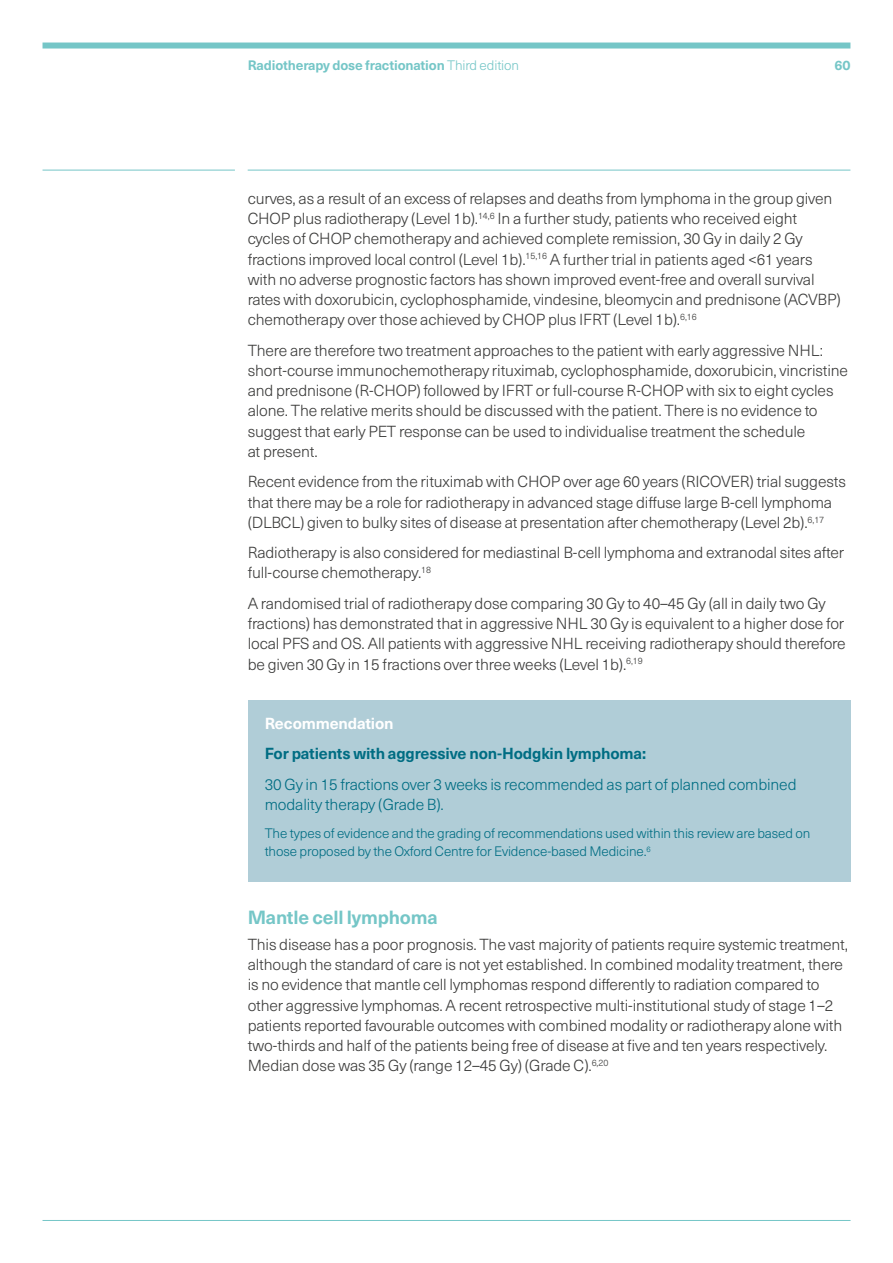
<style>
.page{position:relative;width:893px;height:1263px;background:#fff}
.page>*{position:absolute;margin:0;border:0;box-sizing:border-box;transform-origin:0 0}
.t1{font:700 18.75px "Neue Haas Unica Pro";letter-spacing:-.01em;color:#75c6c7}
.t2{font:300 15.75px/20.2px "Neue Haas Unica Pro";letter-spacing:-.01em;color:#3c3c3b}
.t3{font:300 15.75px/20.2px "Neue Haas Unica Pro";letter-spacing:-.01em;color:#006d83}
.t4{font:700 15.75px "Neue Haas Unica Pro";letter-spacing:-.01em;color:#006d83}
.t5{font:700 15.75px "Neue Haas Unica Pro";letter-spacing:-.01em;color:#fff}
.t6{font:300 13.5px/18px "Neue Haas Unica Pro";letter-spacing:-.01em;color:#006d83}
.t7{font:700 13.5px "Neue Haas Unica Pro";letter-spacing:-.01em;color:#75c6c7}
.s1{font-weight:300}
</style>
<div class="page">
<div style="left:43px;top:43px;width:807px;height:6px;background:#75c6c7"></div>
<hr style="left:43px;top:1220px;width:807px;height:1px;background:#75c6c7">
<hr style="left:43px;top:170px;width:192px;height:1px;background:#75c6c7">
<hr style="left:248px;top:170px;width:602px;height:1px;background:#75c6c7">
<div style="left:248px;top:700px;width:602px;height:182px;background:#b0cdd7"></div>
<p class="t7" style="left:248px;top:57px;width:273px">Radiotherapy dose fractionation <span class="s1">Third edition</span></p>
<p class="t7" style="left:834px;top:57px;width:18px">60</p>
<p class="t2" style="left:248px;top:188px;width:594px">curves, as a result of an excess of relapses and deaths from lymphoma in the group given CHOP plus radiotherapy (Level 1b).<sup>14,6</sup> In a further study, patients who received eight cycles of CHOP chemotherapy and achieved complete remission, 30 Gy in daily 2 Gy fractions improved local control (Level 1b).<sup>15,16</sup> A further trial in patients aged &lt;61 years with no adverse prognostic factors has shown improved event-free and overall survival rates with doxorubicin, cyclophosphamide, vindesine, bleomycin and prednisone (ACVBP) chemotherapy over those achieved by CHOP plus IFRT (Level 1b).<sup>6,16</sup></p>
<p class="t2" style="left:248px;top:340px;width:602px">There are therefore two treatment approaches to the patient with early aggressive NHL: short-course immunochemotherapy rituximab, cyclophosphamide, doxorubicin, vincristine and prednisone (R-CHOP) followed by IFRT or full-course R-CHOP with six to eight cycles alone. The relative merits should be discussed with the patient. There is no evidence to suggest that early PET response can be used to individualise treatment the schedule<br>at present.</p>
<p class="t2" style="left:248px;top:472px;width:600px">Recent evidence from the rituximab with CHOP over age 60 years (RICOVER) trial suggests that there may be a role for radiotherapy in advanced stage diffuse large B-cell lymphoma (DLBCL) given to bulky sites of disease at presentation after chemotherapy (Level 2b).<sup>6,17</sup></p>
<p class="t2" style="left:248px;top:543px;width:598px">Radiotherapy is also considered for mediastinal B-cell lymphoma and extranodal sites after full-course chemotherapy.<sup>18</sup></p>
<p class="t2" style="left:248px;top:593px;width:599px">A randomised trial of radiotherapy dose comparing 30 Gy to 40–45 Gy (all in daily two Gy fractions) has demonstrated that in aggressive NHL 30 Gy is equivalent to a higher dose for local PFS and OS. All patients with aggressive NHL receiving radiotherapy should therefore be given 30 Gy in 15 fractions over three weeks (Level 1b).<sup>6,19</sup></p>
<p class="t5" style="left:265px;top:714px;width:131px">Recommendation</p>
<p class="t4" style="left:265px;top:744px;width:383px">For patients with aggressive non-Hodgkin lymphoma:</p>
<p class="t3" style="left:265px;top:774px;width:533px">30 Gy in 15 fractions over 3 weeks is recommended as part of planned combined modality therapy (Grade B).</p>
<p class="t6" style="left:265px;top:825px;width:547px">The types of evidence and the grading of recommendations used within this review are based on those proposed by the Oxford Centre for Evidence-based Medicine.<sup>6</sup></p>
<p class="t1" style="left:248px;top:906px;width:192px">Mantle cell lymphoma</p>
<p class="t2" style="left:248px;top:934px;width:602px">This disease has a poor prognosis. The vast majority of patients require systemic treatment, although the standard of care is not yet established. In combined modality treatment, there is no evidence that mantle cell lymphomas respond differently to radiation compared to other aggressive lymphomas. A recent retrospective multi-institutional study of stage 1–2 patients reported favourable outcomes with combined modality or radiotherapy alone with two-thirds and half of the patients being free of disease at five and ten years respectively.<br>Median dose was 35 Gy (range 12–45 Gy) (Grade C).<sup>6,20</sup></p>
</div>
